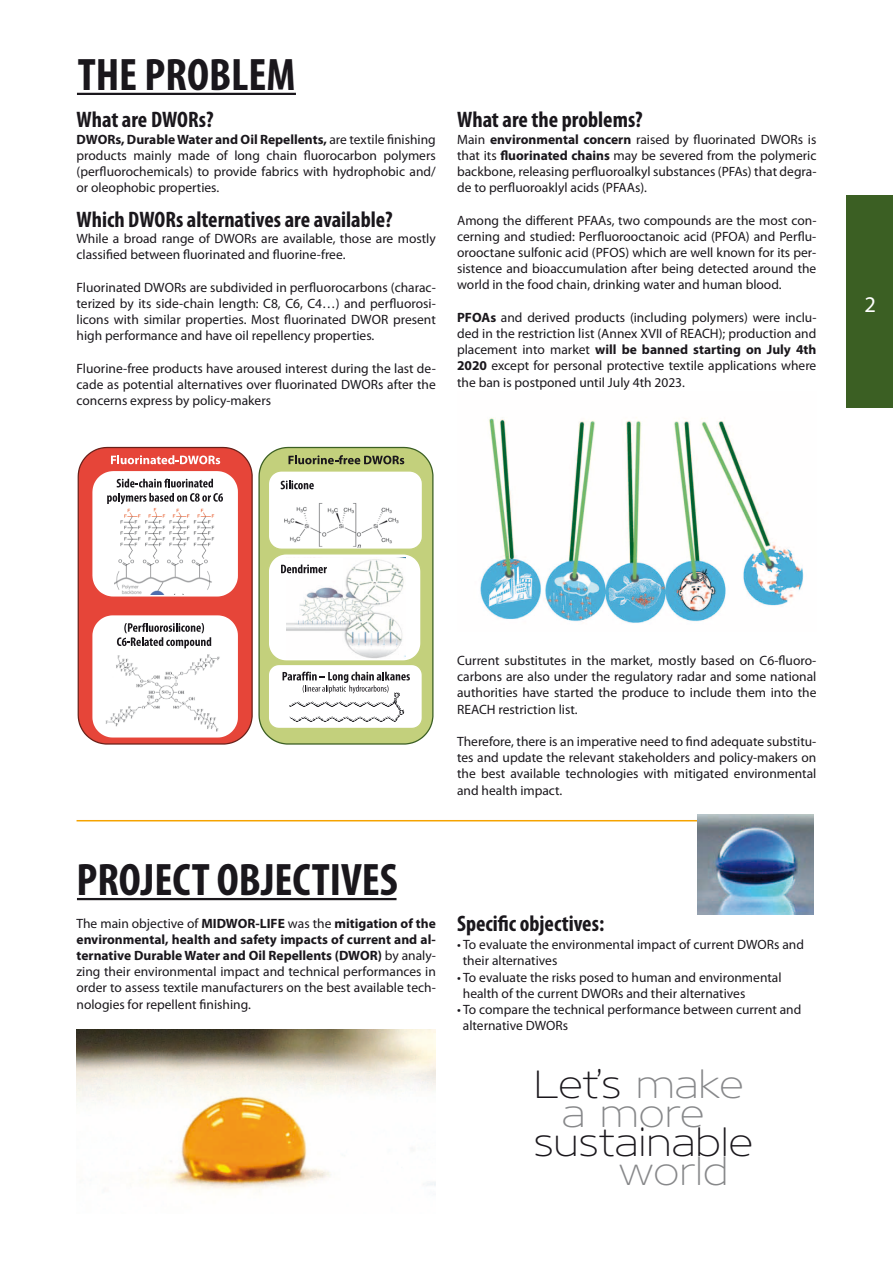
<style>
.page{position:relative;width:893px;height:1263px;background:#fff}
.page>*{position:absolute;margin:0;border:0;box-sizing:border-box;transform-origin:0 0}
.t1{font:700 condensed 45.75px "Myriad Pro";color:#1a171c}
.t2{font:39.3px/29.2px "Core Sans NR23 Ex Extra Lt";color:#87888a;text-align:center}
.t3{font:39.3px "Core Sans NR23 Ex Extra Lt";color:#1a171c}
.t4{font:700 condensed 22.5px "Myriad Pro";color:#1a171c}
.t5{font:22.5px "Myriad Pro";color:#fff}
.t6{font:13.5px/16.2px "Myriad Pro";color:#1a171c;text-align:justify}
.s1{font-weight:700}
.s2{color:#1a171c}
</style>
<div class="page">
<div style="left:846px;top:196px;width:47px;height:212px;background:#3b5f23"></div>
<hr style="left:77px;top:93px;width:219px;height:2px;background:#1a171c">
<hr style="left:77px;top:898px;width:319px;height:2px;background:#1a171c">
<svg style="left:77px;top:446px;width:176px;height:299px"></svg>
<svg style="left:258px;top:446px;width:176px;height:299px"></svg>
<img style="left:480px;top:417px;width:324px;height:206px">
<img style="left:77px;top:1029px;width:359px;height:162px">
<hr style="left:77px;top:820px;width:732px;height:1px;background:#f5a300">
<img style="left:697px;top:814px;width:117px;height:100px">
<h1 class="t1" style="left:78px;top:49px;width:219px">THE PROBLEM</h1>
<h3 class="t4" style="left:77px;top:108px;width:138px">What are DWORs?</h3>
<p class="t6" style="left:77px;top:131px;width:361px"><span class="s1">DWORs, Durable Water and Oil Repellents,</span> are textile finishing products mainly made of long chain fluorocarbon polymers (perfluorochemicals) to provide fabrics with hydrophobic and/ or oleophobic properties.</p>
<h3 class="t4" style="left:77px;top:207px;width:318px">Which DWORs alternatives are available?</h3>
<p class="t6" style="left:77px;top:230px;width:361px">While a broad range of DWORs are available, those are mostly classified between fluorinated and fluorine-free.</p>
<p class="t6" style="left:77px;top:279px;width:361px">Fluorinated DWORs are subdivided in perfluorocarbons (charac&shy;terized by its side-chain length: C8, C6, C4…) and perfluorosi&shy;licons with similar properties. Most fluorinated DWOR present high performance and have oil repellency properties.</p>
<p class="t6" style="left:77px;top:360px;width:361px">Fluorine-free products have aroused interest during the last de&shy;cade as potential alternatives over fluorinated DWORs after the concerns express by policy-makers</p>
<h3 class="t4" style="left:457px;top:108px;width:187px">What are the problems?</h3>
<p class="t6" style="left:457px;top:131px;width:361px">Main <span class="s1">environmental concern</span> raised by fluorinated DWORs is that its <span class="s1">fluorinated chains</span> may be severed from the polymeric backbone, releasing perfluoroalkyl substances (PFAs) that degra&shy;de to perfluoroaklyl acids (PFAAs).</p>
<p class="t6" style="left:457px;top:212px;width:361px">Among the different PFAAs, two compounds are the most con&shy;cerning and studied: Perfluorooctanoic acid (PFOA) and Perflu&shy;orooctane sulfonic acid (PFOS) which are well known for its per&shy;sistence and bioaccumulation after being detected around the world in the food chain, drinking water and human blood.</p>
<p class="t6" style="left:457px;top:309px;width:361px"><span class="s1">PFOAs</span> and derived products (including polymers) were inclu&shy;ded in the restriction list (Annex XVII of REACH); production and placement into market <span class="s1">will be banned starting on July 4th 2020</span> except for personal protective textile applications where the ban is postponed until July 4th 2023.</p>
<h3 class="t5" style="left:864px;top:291px;width:13px">2</h3>
<p class="t6" style="left:457px;top:652px;width:361px">Current substitutes in the market, mostly based on C6-fluoro&shy;carbons are also under the regulatory radar and some national authorities have started the produce to include them into the REACH restriction list.</p>
<p class="t6" style="left:457px;top:733px;width:361px">Therefore, there is an imperative need to find adequate substitu&shy;tes and update the relevant stakeholders and policy-makers on the best available technologies with mitigated environmental and health impact.</p>
<h1 class="t1" style="left:77px;top:854px;width:323px">PROJECT OBJECTIVES</h1>
<p class="t6" style="left:77px;top:915px;width:361px">The main objective of <span class="s1">MIDWOR-LIFE</span> was the <span class="s1">mitigation of the environmental, health and safety impacts of current and al&shy;ternative Durable Water and Oil Repellents (DWOR)</span> by analy&shy;zing their environmental impact and technical performances in order to assess textile manufacturers on the best available tech&shy;nologies for repellent finishing.</p>
<h3 class="t4" style="left:457px;top:911px;width:149px">Specific objectives:</h3>
<p class="t6" style="left:463px;top:936px;width:343px;text-indent:-6px">• To evaluate the environmental impact of current DWORs and their alternatives</p>
<p class="t6" style="left:463px;top:969px;width:320px;text-indent:-6px">• To evaluate the risks posed to human and environmental health of the current DWORs and their alternatives</p>
<p class="t6" style="left:463px;top:1001px;width:340px;text-indent:-6px">• To compare the technical performance between current and alternative DWORs</p>
<h2 class="t2" style="left:534px;top:1069px;width:212px"><span class="s2">Leťs</span> make a more</h2>
<h2 class="t3" style="left:534px;top:1117px;width:221px">sustainable</h2>
<h2 class="t2" style="left:619px;top:1157px;width:111px">world</h2>
</div>
